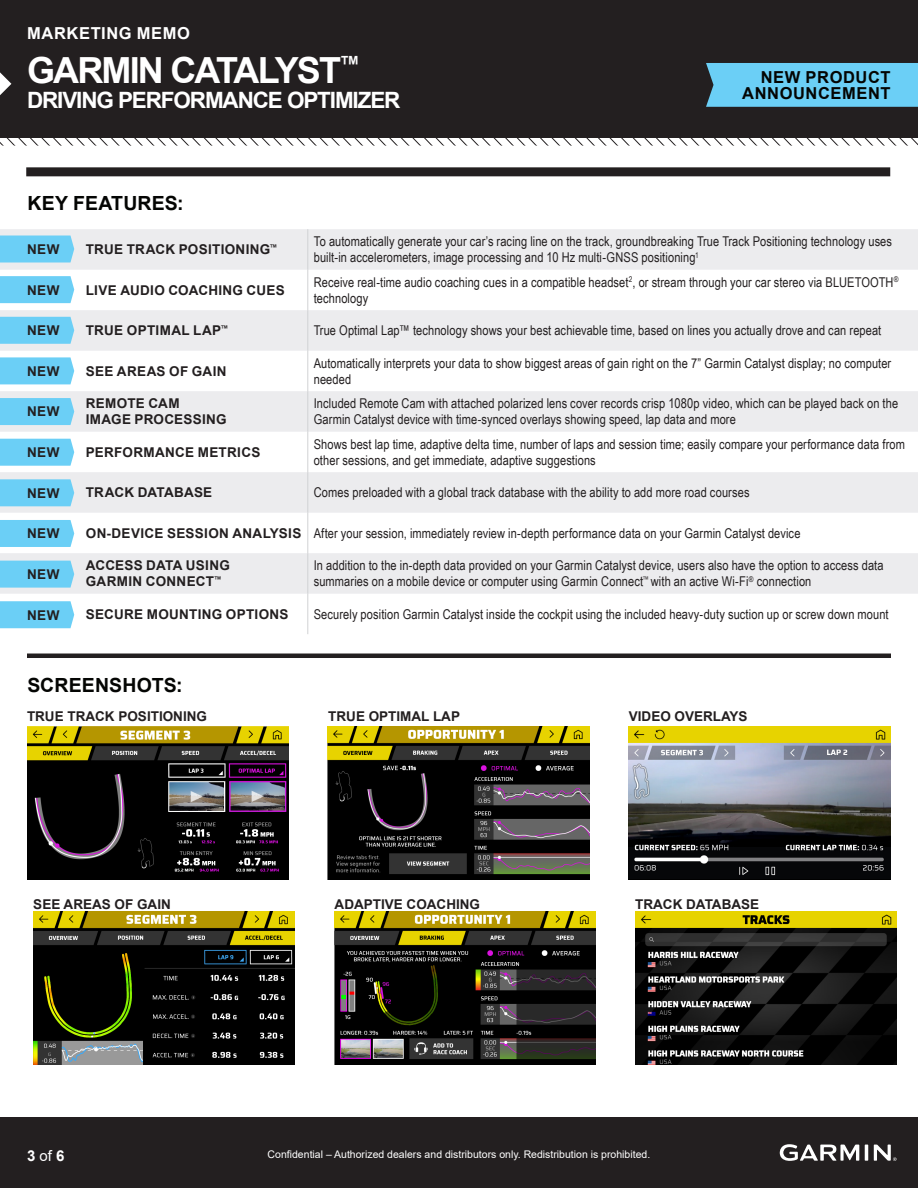
<style>
.page{position:relative;width:918px;height:1188px;background:#fff}
.page>*{position:absolute;margin:0;border:0;box-sizing:border-box;transform-origin:0 0}
.t1{font:700 36px "Arial";letter-spacing:-.05em;color:#fff}
.t2{font:700 22.5px "Arial";letter-spacing:-.05em;color:#fff}
.Headline_-_Black{font:700 19.5px "Arial";letter-spacing:.005em;color:#040503}
.t3{font:700 16.5px/16.5px "Arial";letter-spacing:.035em;color:#040503;text-align:right}
.t4{font:700 16.5px "Arial";letter-spacing:.035em;color:#fff}
.t5{font:700 15px "Arial";color:#fff}
.Body_Copy{font:13.5px/16.2px "Arial Narrow";letter-spacing:.005em;color:#231f20}
.Headline_-_Black-2{font:700 13.5px "Arial";letter-spacing:.02em;color:#231f20}
.Headline_-_Black-3{font:700 13.5px "Arial";color:#231f20}
.t6{font:10.5px "Arial";color:#fff}
.s1{font-weight:400}
</style>
<div class="page">
<div style="left:0;top:0;width:918px;height:137px;background:#231f20"></div>
<div style="left:0;top:1118px;width:918px;height:70px;background:#231f20"></div>
<svg style="left:780px;top:1144px;width:117px;height:17px"></svg>
<div style="left:706px;top:63px;width:212px;height:44px;background:#6bcff6"></div>
<svg style="left:0;top:137px;width:918px;height:9px"></svg>
<div style="left:26px;top:167px;width:864px;height:9px;background:#231f20"></div>
<hr style="left:27px;top:654px;width:864px;height:4px;background:#231f20">
<svg style="left:0;top:72px;width:11px;height:23px"></svg>
<img style="left:27px;top:727px;width:261px;height:153px">
<img style="left:328px;top:727px;width:261px;height:153px">
<img style="left:629px;top:727px;width:261px;height:153px">
<img style="left:33px;top:911px;width:262px;height:153px">
<img style="left:334px;top:911px;width:262px;height:153px">
<img style="left:635px;top:911px;width:262px;height:153px">
<svg style="left:0;top:229px;width:918px;height:365px;fill:#ececee"></svg>
<hr style="left:307px;top:229px;width:1px;height:41px;background:#d1d2d4">
<hr style="left:307px;top:270px;width:1px;height:40px;background:#d1d2d4">
<hr style="left:307px;top:310px;width:1px;height:41px;background:#d1d2d4">
<hr style="left:307px;top:351px;width:1px;height:40px;background:#d1d2d4">
<hr style="left:307px;top:391px;width:1px;height:41px;background:#d1d2d4">
<hr style="left:307px;top:432px;width:1px;height:40px;background:#d1d2d4">
<hr style="left:307px;top:472px;width:1px;height:41px;background:#d1d2d4">
<hr style="left:307px;top:513px;width:1px;height:40px;background:#d1d2d4">
<hr style="left:307px;top:553px;width:1px;height:41px;background:#d1d2d4">
<hr style="left:307px;top:594px;width:1px;height:40px;background:#d1d2d4">
<div style="left:0;top:236px;width:74px;height:27px;background:#6bcff6"></div>
<div style="left:0;top:276px;width:74px;height:27px;background:#6bcff6"></div>
<div style="left:0;top:317px;width:74px;height:27px;background:#6bcff6"></div>
<div style="left:0;top:357px;width:74px;height:27px;background:#6bcff6"></div>
<div style="left:0;top:398px;width:74px;height:27px;background:#6bcff6"></div>
<div style="left:0;top:439px;width:74px;height:27px;background:#6bcff6"></div>
<div style="left:0;top:479px;width:74px;height:27px;background:#6bcff6"></div>
<div style="left:0;top:520px;width:74px;height:27px;background:#6bcff6"></div>
<div style="left:0;top:561px;width:74px;height:27px;background:#6bcff6"></div>
<div style="left:0;top:601px;width:74px;height:27px;background:#6bcff6"></div>
<p class="t4" style="left:27px;top:22px;width:164px">MARKETING MEMO</p>
<p class="t1" style="left:27px;top:45px;width:335px">GARMIN CATALYST<sup>™</sup></p>
<p class="t2" style="left:27px;top:84px;width:375px">DRIVING PERFORMANCE OPTIMIZER</p>
<p class="Headline_-_Black" style="left:27px;top:189px;width:158px">KEY FEATURES:</p>
<p class="t3" style="left:742px;top:69px;width:150px">NEW PRODUCT<br>ANNOUNCEMENT</p>
<p class="Headline_-_Black-2" style="left:27px;top:240px;width:34px">NEW</p>
<p class="Headline_-_Black-2" style="left:27px;top:280px;width:34px">NEW</p>
<p class="Headline_-_Black-2" style="left:27px;top:321px;width:34px">NEW</p>
<p class="Headline_-_Black-2" style="left:27px;top:362px;width:34px">NEW</p>
<p class="Headline_-_Black-2" style="left:27px;top:402px;width:34px">NEW</p>
<p class="Headline_-_Black-2" style="left:27px;top:443px;width:34px">NEW</p>
<p class="Headline_-_Black-2" style="left:27px;top:483px;width:34px">NEW</p>
<p class="Headline_-_Black-2" style="left:27px;top:524px;width:34px">NEW</p>
<p class="Headline_-_Black-2" style="left:27px;top:565px;width:34px">NEW</p>
<p class="Headline_-_Black-2" style="left:27px;top:605px;width:34px">NEW</p>
<p class="Headline_-_Black-2" style="left:86px;top:240px;width:193px">TRUE TRACK POSITIONING<sup>™</sup></p>
<p class="Body_Copy" style="left:314px;top:233px;width:580px">To automatically generate your car’s racing line on the track, groundbreaking True Track Positioning technology uses built-in accelerometers, image processing and 10 Hz multi-GNSS positioning<sup>1</sup></p>
<p class="Headline_-_Black-2" style="left:86px;top:281px;width:200px">LIVE AUDIO COACHING CUES</p>
<p class="Body_Copy" style="left:314px;top:273px;width:586px">Receive real-time audio coaching cues in a compatible headset<sup>2</sup>, or stream through your car stereo via BLUETOOTH<sup>® </sup>technology</p>
<p class="Headline_-_Black-2" style="left:86px;top:321px;width:144px">TRUE OPTIMAL LAP<sup>™</sup></p>
<p class="Body_Copy" style="left:314px;top:322px;width:569px">True Optimal Lap™ technology shows your best achievable time, based on lines you actually drove and can repeat</p>
<p class="Headline_-_Black-2" style="left:86px;top:362px;width:142px">SEE AREAS OF GAIN</p>
<p class="Body_Copy" style="left:314px;top:354px;width:579px">Automatically interprets your data to show biggest areas of gain right on the 7” Garmin Catalyst display; no computer needed</p>
<p class="Headline_-_Black-2" style="left:86px;top:394px;width:95px">REMOTE CAM</p>
<p class="Headline_-_Black-2" style="left:86px;top:410px;width:142px">IMAGE PROCESSING</p>
<p class="Body_Copy" style="left:314px;top:395px;width:586px">Included Remote Cam with attached polarized lens cover records crisp 1080p video, which can be played back on the<br>Garmin Catalyst device with time-synced overlays showing speed, lap data and more</p>
<p class="Headline_-_Black-2" style="left:86px;top:443px;width:176px">PERFORMANCE METRICS</p>
<p class="Body_Copy" style="left:314px;top:435px;width:593px">Shows best lap time, adaptive delta time, number of laps and session time; easily compare your performance data from other sessions, and get immediate, adaptive suggestions</p>
<p class="Headline_-_Black-2" style="left:86px;top:483px;width:128px">TRACK DATABASE</p>
<p class="Body_Copy" style="left:314px;top:484px;width:437px">Comes preloaded with a global track database with the ability to add more road courses</p>
<p class="Headline_-_Black-2" style="left:86px;top:524px;width:217px">ON-DEVICE SESSION ANALYSIS</p>
<p class="Body_Copy" style="left:314px;top:524px;width:488px">After your session, immediately review in-depth performance data on your Garmin Catalyst device</p>
<p class="Headline_-_Black-2" style="left:86px;top:556px;width:146px">ACCESS DATA USING</p>
<p class="Headline_-_Black-2" style="left:86px;top:572px;width:137px">GARMIN CONNECT<sup>™</sup></p>
<p class="Body_Copy" style="left:314px;top:557px;width:571px">In addition to the in-depth data provided on your Garmin Catalyst device, users also have the option to access data summaries on a mobile device or computer using Garmin Connect<sup>™</sup> with an active Wi-Fi<sup>®</sup> connection</p>
<p class="Headline_-_Black-2" style="left:86px;top:605px;width:204px">SECURE MOUNTING OPTIONS</p>
<p class="Body_Copy" style="left:314px;top:605px;width:576px">Securely position Garmin Catalyst inside the cockpit using the included heavy-duty suction up or screw down mount</p>
<p class="Headline_-_Black" style="left:27px;top:671px;width:157px">SCREENSHOTS:</p>
<p class="Headline_-_Black-3" style="left:27px;top:706px;width:182px">TRUE TRACK POSITIONING</p>
<p class="Headline_-_Black-3" style="left:328px;top:706px;width:133px">TRUE OPTIMAL LAP</p>
<p class="Headline_-_Black-3" style="left:629px;top:706px;width:120px">VIDEO OVERLAYS</p>
<p class="Headline_-_Black-3" style="left:33px;top:895px;width:139px">SEE AREAS OF GAIN</p>
<p class="Headline_-_Black-3" style="left:335px;top:895px;width:147px">ADAPTIVE COACHING</p>
<p class="Headline_-_Black-3" style="left:635px;top:895px;width:125px">TRACK DATABASE</p>
<p class="t5" style="left:27px;top:1145px;width:39px">3 <span class="s1">of</span> 6</p>
<p class="t6" style="left:268px;top:1147px;width:384px">Confidential – Authorized dealers and distributors only. Redistribution is prohibited.</p>
</div>
